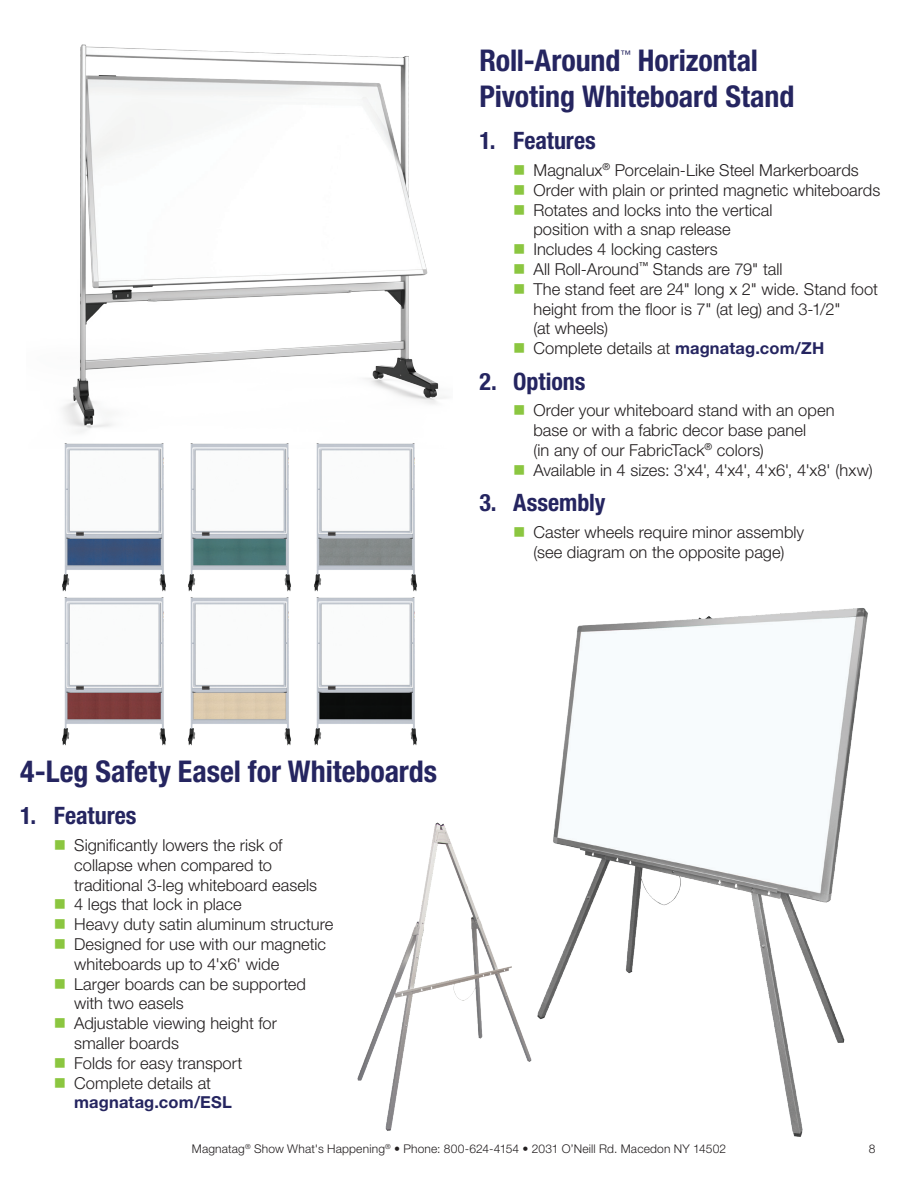
<style>
.page{position:relative;width:918px;height:1188px;background:#fff}
.page>*{position:absolute;margin:0;border:0;box-sizing:border-box;transform-origin:0 0}
.t1{font:700 condensed 30px/36px "Helvetica Neue LT Std";letter-spacing:-.005em;color:#252560}
.t2{font:700 condensed 24px "Helvetica Neue LT Std";color:#252560}
.t3{font:300 16.5px/19.8px "Helvetica Neue LT Std";color:#231f20}
.t4{font:700 16.5px "Helvetica Neue LT Std";letter-spacing:.01em;color:#252560}
.t5{font:300 12px "Helvetica Neue LT Std";letter-spacing:.015em;color:#231f20}
.t6{font:10.5px "Helvetica Neue LT Std";color:#252560}
.s1{font-weight:700;color:#252560}
</style>
<div class="page">
<img style="left:543px;top:608px;width:325px;height:529px">
<img style="left:357px;top:822px;width:186px;height:309px">
<img style="left:63px;top:44px;width:384px;height:389px">
<img style="left:62px;top:443px;width:104px;height:149px">
<img style="left:62px;top:597px;width:104px;height:149px">
<img style="left:188px;top:443px;width:103px;height:149px">
<img style="left:188px;top:597px;width:103px;height:149px">
<img style="left:314px;top:443px;width:103px;height:149px">
<img style="left:314px;top:597px;width:103px;height:149px">
<h1 class="t1" style="left:480px;top:42px;width:316px;text-indent:158px">Horizontal<br>Pivoting Whiteboard Stand</h1>
<h2 class="t2" style="left:480px;top:126px;width:118px">1. Features</h2>
<p class="t3" style="left:533px;top:160px;width:348px">Magnalux<sup>®</sup> Porcelain-Like Steel Markerboards Order with plain or printed magnetic whiteboards Rotates and locks into the vertical<br>position with a snap release<br>Includes 4 locking casters<br>All Roll-Around<sup>™</sup> Stands are 79" tall<br>The stand feet are 24" long x 2" wide. Stand foot height from the floor is 7" (at leg) and 3-1/2"<br>(at wheels)<br>Complete details at <span class="s1">magnatag.com/ZH</span></p>
<h2 class="t2" style="left:480px;top:367px;width:108px">2. Options</h2>
<p class="t3" style="left:534px;top:400px;width:341px">Order your whiteboard stand with an open base or with a fabric decor base panel<br>(in any of our FabricTack<sup>®</sup> colors)<br>Available in 4 sizes: 3'x4', 4'x4', 4'x6', 4'x8' (hxw)</p>
<h2 class="t2" style="left:480px;top:488px;width:128px">3. Assembly</h2>
<p class="t3" style="left:534px;top:522px;width:272px">Caster wheels require minor assembly (see diagram on the opposite page)</p>
<h1 class="t1" style="left:480px;top:42px;width:142px">Roll-Around</h1>
<p class="t6" style="left:620px;top:48px;width:12px">™</p>
<h1 class="t1" style="left:20px;top:753px;width:418px">4-Leg Safety Easel for Whiteboards</h1>
<h2 class="t2" style="left:20px;top:801px;width:118px">1. Features</h2>
<p class="t3" style="left:74px;top:835px;width:261px">Significantly lowers the risk of collapse when compared to traditional 3-leg whiteboard easels<br>4 legs that lock in place<br>Heavy duty satin aluminum structure<br>Designed for use with our magnetic whiteboards up to 4'x6' wide<br>Larger boards can be supported with two easels<br>Adjustable viewing height for<br>smaller boards<br>Folds for easy transport<br>Complete details at</p>
<p class="t4" style="left:74px;top:1092px;width:159px">magnatag.com/ESL</p>
<p class="t5" style="left:192px;top:1142px;width:536px">Magnatag<sup>®</sup> Show What's Happening<sup>®</sup> • Phone: 800-624-4154 • 2031 O’Neill Rd. Macedon NY 14502</p>
<p class="t5" style="left:869px;top:1142px;width:8px">8</p>
</div>
